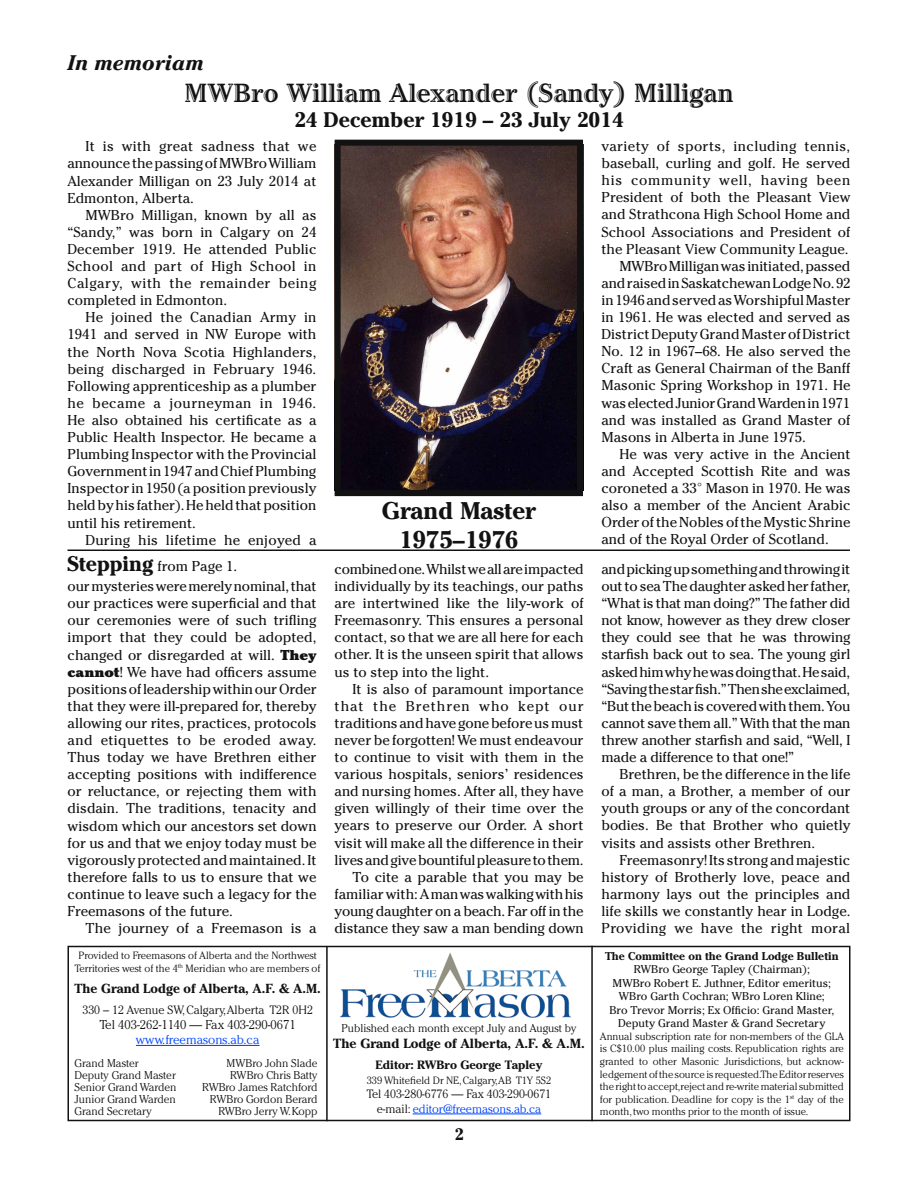
<style>
.page{position:relative;width:918px;height:1188px;background:#fff}
.page>*{position:absolute;margin:0;border:0;box-sizing:border-box;transform-origin:0 0}
.t1{font:700 27px "Cheltenham Handtooled";color:#121212}
.t2{font:700 24px/28.8px "Cheltenham";color:#121212;text-align:center}
.t3{font:700 21px "Cheltenham";color:#121212}
.t4{font:italic 700 21px "Cheltenham";color:#121212}
.t5{font:700 16.5px "Cheltenham";color:#121212}
.t6{font:14.25px/17.1px "Cheltenham";color:#121212;text-align:justify}
.t7{font:14.25px "Cheltenham";letter-spacing:.025em;color:#121212}
.t8{font:14.25px "Cheltenham";letter-spacing:.05em;color:#121212}
.t9{font:700 13.2px "Cheltenham";color:#121212}
.t10{font:700 13.05px "Cheltenham";color:#121212}
.t11{font:300 12.75px "Cheltenham";color:#121212}
.t12{font:300 12.75px "Cheltenham";color:#0044fb}
.t13{font:300 12px/14.4px "Cheltenham";color:#121212;text-align:center}
.t14{font:700 12px "Cheltenham";color:#121212}
.t15{font:300 11.25px "Cheltenham";color:#121212}
.t16{font:11.25px/13.5px "Cheltenham";color:#121212;text-align:center}
.t17{font:700 11.25px "Cheltenham";color:#121212}
.t18{font:300 10.5px/12.6px "Cheltenham";color:#121212;text-align:center}
.s1{font-weight:700;font-size:21px}
.s2{font-weight:900}
.s3{color:#0044fb}
</style>
<div class="page">
<div style="left:68px;top:946px;width:782px;height:175px;border:2px solid #121212"></div>
<hr style="left:136px;top:1045px;width:124px;height:1px;background:#0044fb">
<hr style="left:413px;top:1113px;width:128px;height:1px;background:#0044fb">
<hr style="left:326px;top:947px;width:2px;height:174px;background:#121212">
<hr style="left:591px;top:946px;width:2px;height:175px;background:#121212">
<img style="left:340px;top:952px;width:231px;height:66px">
<img style="left:342px;top:147px;width:234px;height:342px">
<div style="left:335px;top:140px;width:248px;height:356px;border:6px solid #121212"></div>
<hr style="left:68px;top:550px;width:782px;height:1px;background:#121212">
<h3 class="t4" style="left:68px;top:50px;width:138px">In memoriam</h3>
<h1 class="t1" style="left:185px;top:77px;width:550px">MWBro William Alexander (Sandy) Milligan</h1>
<h3 class="t3" style="left:294px;top:107px;width:331px">24 December 1919 – 23 July 2014</h3>
<p class="t6" style="left:68px;top:138px;width:251px;text-indent:18px">It is with great sadness that we announce the passing of MWBro William Alexander Milligan on 23 July 2014 at Edmonton, Alberta.</p>
<p class="t6" style="left:68px;top:206px;width:251px;text-indent:18px">MWBro Milligan, known by all as “Sandy,” was born in Calgary on 24<br>December 1919. He attended Public School and part of High School in Calgary, with the remainder being completed in Edmonton.</p>
<p class="t6" style="left:68px;top:309px;width:251px;text-indent:18px">He joined the Canadian Army in 1941 and served in NW Europe with the North Nova Scotia Highlanders, being discharged in February 1946.<br>Following apprenticeship as a plumber he became a journeyman in 1946.<br>He also obtained his certificate as a Public Health Inspector. He became a Plumbing Inspector with the Provincial Government in 1947 and Chief Plumbing Inspector in 1950 (a position previously held by his father). He held that position until his retirement.</p>
<p class="t6" style="left:86px;top:531px;width:232px">During his lifetime he enjoyed a</p>
<p class="t7" style="left:602px;top:138px;width:250px">variety of sports, including tennis,</p>
<p class="t6" style="left:602px;top:155px;width:251px">baseball, curling and golf. He served</p>
<p class="t8" style="left:602px;top:172px;width:250px">his community well, having been</p>
<p class="t6" style="left:602px;top:189px;width:250px">President of both the Pleasant View</p>
<p class="t6" style="left:602px;top:206px;width:251px">and Strathcona High School Home and</p>
<p class="t6" style="left:602px;top:223px;width:250px">School Associations and President of</p>
<p class="t6" style="left:602px;top:240px;width:249px">the Pleasant View Community League.</p>
<p class="t6" style="left:620px;top:257px;width:232px">MWBro Milligan was initiated, passed</p>
<p class="t6" style="left:602px;top:274px;width:251px">and raised in Saskatchewan Lodge No. 92</p>
<p class="t6" style="left:602px;top:292px;width:250px">in 1946 and served as Worshipful Master</p>
<p class="t6" style="left:602px;top:309px;width:250px">in 1961. He was elected and served as</p>
<p class="t6" style="left:602px;top:326px;width:251px">District Deputy Grand Master of District</p>
<p class="t6" style="left:602px;top:343px;width:251px">No. 12 in 1967–68. He also served the</p>
<p class="t6" style="left:602px;top:360px;width:251px">Craft as General Chairman of the Banff</p>
<p class="t6" style="left:602px;top:377px;width:250px">Masonic Spring Workshop in 1971. He</p>
<p class="t6" style="left:602px;top:394px;width:250px">was elected Junior Grand Warden in 1971</p>
<p class="t6" style="left:602px;top:411px;width:251px">and was installed as Grand Master of</p>
<p class="t6" style="left:602px;top:428px;width:206px">Masons in Alberta in June 1975.</p>
<p class="t6" style="left:620px;top:445px;width:233px">He was very active in the Ancient</p>
<p class="t6" style="left:602px;top:463px;width:251px">and Accepted Scottish Rite and was</p>
<p class="t6" style="left:602px;top:480px;width:251px">coroneted a 33° Mason in 1970. He was</p>
<p class="t6" style="left:602px;top:497px;width:251px">also a member of the Ancient Arabic</p>
<p class="t6" style="left:602px;top:514px;width:250px">Order of the Nobles of the Mystic Shrine</p>
<p class="t6" style="left:602px;top:531px;width:229px">and of the Royal Order of Scotland.</p>
<h2 class="t2" style="left:382px;top:496px;width:156px">Grand Master<br>1975–1976</h2>
<p class="t6" style="left:68px;top:558px;width:171px"><span class="s1">Stepping</span> from Page 1.</p>
<p class="t6" style="left:68px;top:578px;width:251px">our mysteries were merely nominal, that our practices were superficial and that our ceremonies were of such trifling import that they could be adopted, changed or disregarded at will. <span class="s2">They cannot</span>! We have had officers assume positions of leadership within our Order that they were ill-prepared for, thereby allowing our rites, practices, protocols and etiquettes to be eroded away.<br>Thus today we have Brethren either accepting positions with indifference or reluctance, or rejecting them with disdain. The traditions, tenacity and wisdom which our ancestors set down for us and that we enjoy today must be vigorously protected and maintained. It therefore falls to us to ensure that we continue to leave such a legacy for the Freemasons of the future.</p>
<p class="t6" style="left:86px;top:920px;width:233px">The journey of a Freemason is a</p>
<p class="t18" style="left:75px;top:949px;width:247px">Provided to Freemasons of Alberta and the Northwest<br>Territories west of the 4<sup>th</sup> Meridian who are members of</p>
<p class="t10" style="left:75px;top:980px;width:248px">The Grand Lodge of Alberta, A.F. &amp; A.M.</p>
<p class="t13" style="left:83px;top:1002px;width:232px">330 – 12 Avenue SW, Calgary, Alberta T2R 0H2</p>
<p class="t11" style="left:100px;top:1017px;width:197px">Tel 403-262-1140 — Fax 403-290-0671</p>
<p class="t12" style="left:136px;top:1032px;width:125px">www.freemasons.ab.ca</p>
<p class="t15" style="left:75px;top:1057px;width:66px">Grand Master</p>
<p class="t15" style="left:227px;top:1057px;width:93px">MWBro John Slade</p>
<p class="t15" style="left:75px;top:1069px;width:103px">Deputy Grand Master</p>
<p class="t15" style="left:230px;top:1069px;width:89px">RWBro Chris Batty</p>
<p class="t15" style="left:75px;top:1081px;width:104px">Senior Grand Warden</p>
<p class="t15" style="left:202px;top:1081px;width:117px">RWBro James Ratchford</p>
<p class="t15" style="left:75px;top:1093px;width:103px">Junior Grand Warden</p>
<p class="t15" style="left:210px;top:1093px;width:109px">RWBro Gordon Berard</p>
<p class="t15" style="left:75px;top:1105px;width:79px">Grand Secretary</p>
<p class="t15" style="left:218px;top:1105px;width:101px">RWBro Jerry W. Kopp</p>
<p class="t6" style="left:335px;top:561px;width:251px">combined one. Whilst we all are impacted individually by its teachings, our paths are intertwined like the lily-work of Freemasonry. This ensures a personal contact, so that we are all here for each other. It is the unseen spirit that allows us to step into the light.</p>
<p class="t6" style="left:335px;top:680px;width:251px;text-align:right">It is also of paramount importance that the Brethren who kept our traditions and have gone before us must never be forgotten! We must endeavour to continue to visit with them in the various hospitals, seniors’ residences and nursing homes. After all, they have given willingly of their time over the years to preserve our Order. A short visit will make all the difference in their lives and give bountiful pleasure to them.<br>To cite a parable that you may be familiar with: A man was walking with his young daughter on a beach. Far off in the distance they saw a man bending down</p>
<p class="t15" style="left:341px;top:1021px;width:237px">Published each month except July and August by</p>
<p class="t9" style="left:333px;top:1035px;width:253px">The Grand Lodge of Alberta, A.F. &amp; A.M.</p>
<p class="t14" style="left:376px;top:1058px;width:168px">Editor: RWBro George Tapley</p>
<p class="t18" style="left:367px;top:1074px;width:186px">339 Whitefield Dr NE, Calgary, AB T1Y 5S2</p>
<p class="t13" style="left:367px;top:1087px;width:186px">Tel 403-280-6776 — Fax 403-290-0671 e-mail: <span class="s3">editor@freemasons.ab.ca</span></p>
<p class="t5" style="left:454px;top:1124px;width:11px">2</p>
<p class="t6" style="left:601px;top:561px;width:251px">and picking up something and throwing it out to sea The daughter asked her father, “What is that man doing?” The father did not know, however as they drew closer they could see that he was throwing starfish back out to sea. The young girl asked him why he was doing that. He said, “Saving the star fish.” Then she exclaimed, “But the beach is covered with them. You cannot save them all.” With that the man threw another starfish and said, “Well, I made a difference to that one!”</p>
<p class="t6" style="left:601px;top:766px;width:251px;text-indent:18px">Brethren, be the difference in the life of a man, a Brother, a member of our youth groups or any of the concordant bodies. Be that Brother who quietly visits and assists other Brethren.</p>
<p class="t6" style="left:601px;top:851px;width:251px;text-indent:18px">Freemasonry! Its strong and majestic history of Brotherly love, peace and harmony lays out the principles and life skills we constantly hear in Lodge.<br>Providing we have the right moral</p>
<p class="t17" style="left:605px;top:949px;width:235px">The Committee on the Grand Lodge Bulletin</p>
<p class="t16" style="left:609px;top:963px;width:227px">RWBro George Tapley (Chairman);<br>MWBro Robert E. Juthner, Editor emeritus; WBro Garth Cochran; WBro Loren Kline; Bro Trevor Morris; Ex Officio: Grand Master, Deputy Grand Master &amp; Grand Secretary</p>
<p class="t18" style="left:600px;top:1030px;width:246px;text-align:justify">Annual subscription rate for non-members of the GLA is C$10.00 plus mailing costs. Republication rights are granted to other Masonic Jurisdictions, but acknow&shy;ledgement of the source is requested.The Editor reserves the right to accept,reject and re-write material submitted for publication. Deadline for copy is the 1<sup>st</sup> day of the month, two months prior to the month of issue.</p>
</div>
